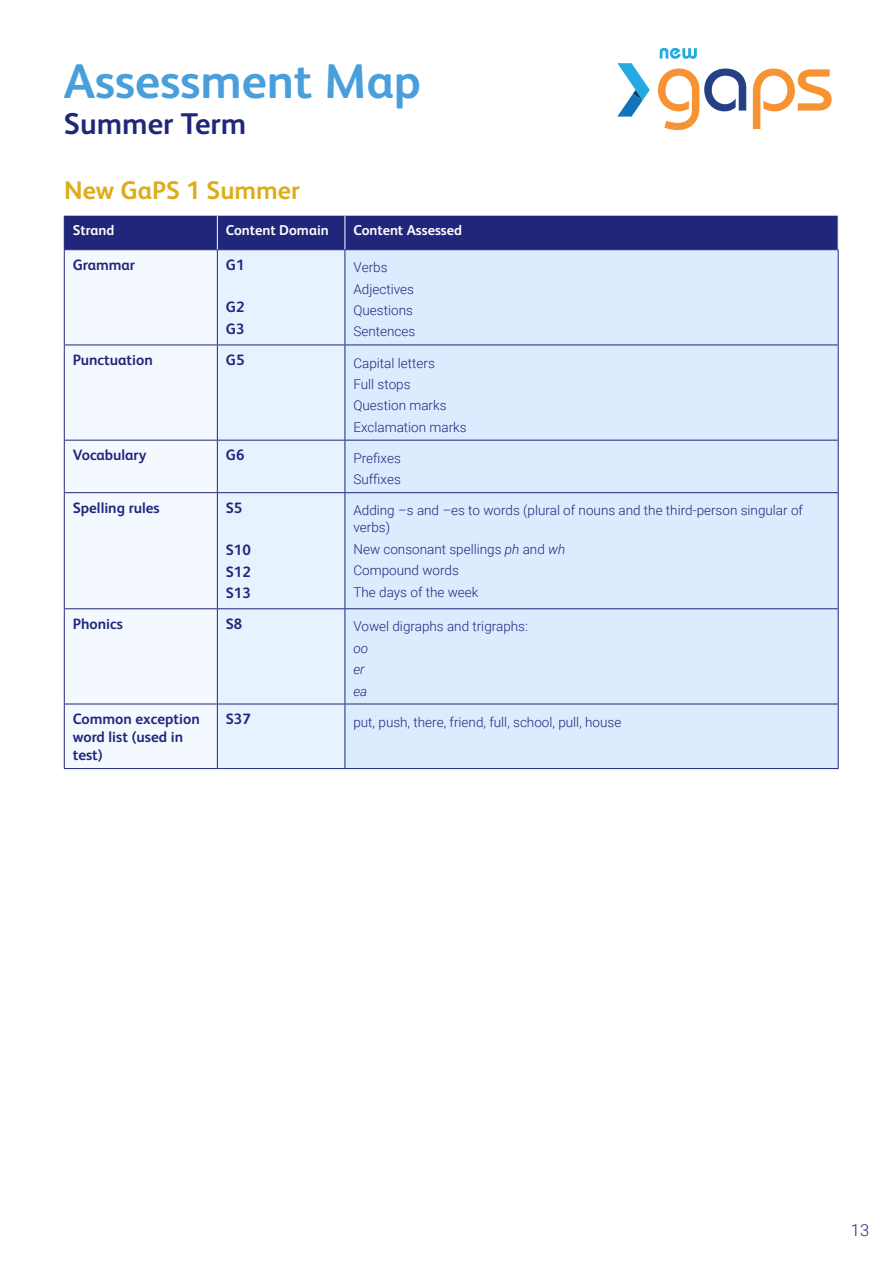
<style>
.page{position:relative;width:893px;height:1263px;background:#fff}
.page>*{position:absolute;margin:0;border:0;box-sizing:border-box;transform-origin:0 0}
.t1{font:500 85.8px "Bauhaus Std";color:#f79332}
.t2{font:700 48.75px "FS Albert";color:#489fdc}
.t3{font:700 30px "FS Albert";color:#20277a}
.t4{font:700 25.5px "FS Albert";color:#deac19}
.t5{font:300 16.5px "Roboto";color:#20277a}
.bold_text{font:700 15px/18px "FS Albert";color:#20277a}
.Table_Paragraph{font:700 14.25px "FS Albert";color:#fff}
.normal_text{font:300 13.5px/17.1px "Roboto";color:#20277a}
.normal_text-2{font:italic 300 13.5px "Roboto";color:#20277a}
.s1{color:#264085}
.s2{font-style:italic}
</style>
<div class="page">
<div style="left:65px;top:216px;width:773px;height:33px;background:#20277a"></div>
<div style="left:65px;top:250px;width:152px;height:518px;background:#f3f9ff"></div>
<div style="left:218px;top:250px;width:127px;height:518px;background:#e7f2ff"></div>
<div style="left:346px;top:250px;width:492px;height:518px;background:#dbecff"></div>
<hr style="left:64px;top:250px;width:1px;height:95px;background:#20277a">
<hr style="left:64px;top:345px;width:153px;height:1px;background:#20277a">
<hr style="left:64px;top:345px;width:1px;height:95px;background:#20277a">
<hr style="left:64px;top:440px;width:153px;height:1px;background:#20277a">
<hr style="left:64px;top:440px;width:1px;height:52px;background:#20277a">
<hr style="left:64px;top:492px;width:153px;height:1px;background:#20277a">
<hr style="left:64px;top:493px;width:1px;height:115px;background:#20277a">
<hr style="left:64px;top:608px;width:153px;height:1px;background:#20277a">
<hr style="left:64px;top:609px;width:1px;height:95px;background:#20277a">
<hr style="left:64px;top:704px;width:153px;height:1px;background:#20277a">
<hr style="left:64px;top:704px;width:1px;height:64px;background:#20277a">
<hr style="left:64px;top:768px;width:153px;height:1px;background:#20277a">
<hr style="left:217px;top:250px;width:1px;height:95px;background:#20277a">
<hr style="left:345px;top:250px;width:1px;height:95px;background:#20277a">
<hr style="left:838px;top:250px;width:1px;height:95px;background:#20277a">
<hr style="left:217px;top:345px;width:1px;height:95px;background:#20277a">
<hr style="left:345px;top:345px;width:1px;height:95px;background:#20277a">
<hr style="left:838px;top:345px;width:1px;height:95px;background:#20277a">
<hr style="left:217px;top:440px;width:1px;height:52px;background:#20277a">
<hr style="left:345px;top:440px;width:1px;height:52px;background:#20277a">
<hr style="left:838px;top:440px;width:1px;height:52px;background:#20277a">
<hr style="left:217px;top:493px;width:1px;height:115px;background:#20277a">
<hr style="left:345px;top:493px;width:1px;height:115px;background:#20277a">
<hr style="left:838px;top:493px;width:1px;height:115px;background:#20277a">
<hr style="left:217px;top:609px;width:1px;height:95px;background:#20277a">
<hr style="left:345px;top:609px;width:1px;height:95px;background:#20277a">
<hr style="left:838px;top:609px;width:1px;height:95px;background:#20277a">
<hr style="left:217px;top:704px;width:1px;height:64px;background:#20277a">
<hr style="left:345px;top:704px;width:1px;height:64px;background:#20277a">
<hr style="left:838px;top:704px;width:1px;height:64px;background:#20277a">
<hr style="left:217px;top:345px;width:128px;height:1px;background:#20277a">
<hr style="left:345px;top:345px;width:494px;height:1px;background:#20277a">
<hr style="left:217px;top:440px;width:128px;height:1px;background:#20277a">
<hr style="left:345px;top:440px;width:494px;height:1px;background:#20277a">
<hr style="left:217px;top:492px;width:128px;height:1px;background:#20277a">
<hr style="left:345px;top:492px;width:494px;height:1px;background:#20277a">
<hr style="left:217px;top:608px;width:128px;height:1px;background:#20277a">
<hr style="left:345px;top:608px;width:494px;height:1px;background:#20277a">
<hr style="left:217px;top:704px;width:128px;height:1px;background:#20277a">
<hr style="left:345px;top:704px;width:494px;height:1px;background:#20277a">
<hr style="left:217px;top:768px;width:128px;height:1px;background:#20277a">
<hr style="left:345px;top:768px;width:494px;height:1px;background:#20277a">
<hr style="left:64px;top:216px;width:1px;height:33px;background:#20277a">
<hr style="left:64px;top:249px;width:153px;height:1px;background:#20277a">
<hr style="left:217px;top:249px;width:128px;height:1px;background:#20277a">
<hr style="left:345px;top:249px;width:494px;height:1px;background:#20277a">
<hr style="left:217px;top:216px;width:1px;height:33px;background:#fff">
<hr style="left:345px;top:216px;width:1px;height:33px;background:#fff">
<svg style="left:617px;top:63px;width:33px;height:54px"></svg>
<svg style="left:660px;top:48px;width:37px;height:11px"></svg>
<p class="t2" style="left:64px;top:53px;width:359px">Assessment Map</p>
<p class="t3" style="left:64px;top:106px;width:184px">Summer Term</p>
<p class="t4" style="left:64px;top:175px;width:237px">New GaPS 1 Summer</p>
<p class="Table_Paragraph" style="left:73px;top:222px;width:43px">Strand</p>
<p class="Table_Paragraph" style="left:226px;top:222px;width:104px">Content Domain</p>
<p class="Table_Paragraph" style="left:353px;top:222px;width:110px">Content Assessed</p>
<p class="bold_text" style="left:73px;top:255px;width:64px">Grammar</p>
<p class="bold_text" style="left:226px;top:255px;width:20px">G1</p>
<p class="bold_text" style="left:226px;top:298px;width:20px">G2</p>
<p class="bold_text" style="left:226px;top:320px;width:20px">G3</p>
<p class="normal_text" style="left:353px;top:258px;width:36px">Verbs</p>
<p class="normal_text" style="left:353px;top:280px;width:62px">Adjectives</p>
<p class="normal_text" style="left:353px;top:301px;width:61px">Questions</p>
<p class="normal_text" style="left:353px;top:323px;width:63px">Sentences</p>
<p class="t1" style="left:655px;top:30px;width:180px">g<span class="s1">a</span>ps</p>
<p class="bold_text" style="left:73px;top:351px;width:82px">Punctuation</p>
<p class="bold_text" style="left:226px;top:351px;width:20px">G5</p>
<p class="normal_text" style="left:353px;top:354px;width:83px">Capital letters</p>
<p class="normal_text" style="left:353px;top:375px;width:59px">Full stops</p>
<p class="normal_text" style="left:353px;top:396px;width:95px">Question marks</p>
<p class="normal_text" style="left:353px;top:418px;width:115px">Exclamation marks</p>
<p class="bold_text" style="left:73px;top:446px;width:75px">Vocabulary</p>
<p class="bold_text" style="left:226px;top:446px;width:20px">G6</p>
<p class="normal_text" style="left:353px;top:449px;width:49px">Prefixes</p>
<p class="normal_text" style="left:353px;top:470px;width:49px">Suffixes</p>
<p class="bold_text" style="left:73px;top:498px;width:89px">Spelling rules</p>
<p class="bold_text" style="left:226px;top:498px;width:18px">S5</p>
<p class="bold_text" style="left:226px;top:541px;width:26px">S10</p>
<p class="bold_text" style="left:226px;top:562px;width:26px">S12</p>
<p class="bold_text" style="left:226px;top:584px;width:26px">S13</p>
<p class="normal_text" style="left:353px;top:501px;width:451px">Adding –s and –es to words (plural of nouns and the third-person singular of verbs)</p>
<p class="normal_text" style="left:353px;top:540px;width:213px">New consonant spellings <span class="s2">ph</span> and <span class="s2">wh</span></p>
<p class="normal_text" style="left:353px;top:561px;width:107px">Compound words</p>
<p class="normal_text" style="left:353px;top:583px;width:127px">The days of the week</p>
<p class="bold_text" style="left:73px;top:614px;width:52px">Phonics</p>
<p class="bold_text" style="left:226px;top:614px;width:18px">S8</p>
<p class="normal_text" style="left:353px;top:618px;width:176px">Vowel digraphs and trigraphs:</p>
<p class="normal_text-2" style="left:353px;top:638px;width:16px">oo</p>
<p class="normal_text-2" style="left:353px;top:660px;width:13px">er</p>
<p class="normal_text-2" style="left:353px;top:681px;width:15px">ea</p>
<p class="bold_text" style="left:73px;top:710px;width:129px">Common exception word list (used in test)</p>
<p class="bold_text" style="left:226px;top:710px;width:26px">S37</p>
<p class="normal_text" style="left:353px;top:713px;width:269px">put, push, there, friend, full, school, pull, house</p>
<p class="t5" style="left:851px;top:1218px;width:20px">13</p>
</div>
